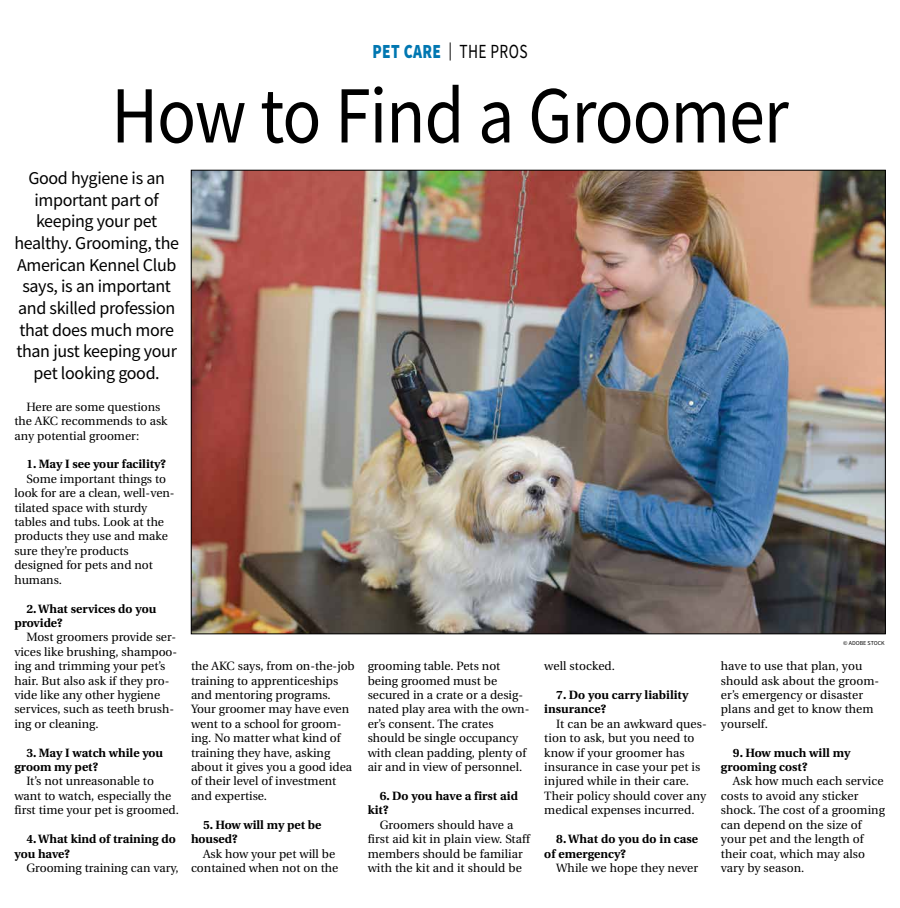
<style>
.page{position:relative;width:900px;height:908px;background:#fff}
.page>*{position:absolute;margin:0;border:0;box-sizing:border-box;transform-origin:0 0}
.t1{font:81px "Source Sans Pro";letter-spacing:-.015em;color:#000;scale:.89 1}
.t2{font:900 20px "Source Sans Pro";letter-spacing:.025em;color:#0077b1;scale:.77 1}
.t3{font:18px/21.6px "Source Sans Pro";letter-spacing:-.02em;color:#000;text-align:center}
.t4{font:12px/14.4px "Utopia";color:#000}
.t5{font:700 12px/14.4px "Utopia";color:#000}
.t6{font:6px "Source Sans Pro";color:#000}
.s1{font-weight:400;font-size:18px;color:#000}
.s2{font-weight:400;color:#000}
</style>
<div class="page">
<img style="left:193px;top:172px;width:691px;height:460px">
<h2 class="t2" style="left:372px;top:38px;width:203px">PET CARE <span class="s1">|</span> <span class="s2">THE PROS</span></h2>
<h1 class="t1" style="left:111px;top:64px;width:763px">How to Find a Groomer</h1>
<h3 class="t3" style="left:14px;top:167px;width:166px">Good hygiene is an important part of keeping your pet healthy. Grooming, the<br>American Kennel Club says, is an important and skilled profession that does much more than just keeping your pet looking good.</h3>
<p class="t4" style="left:14px;top:399px;width:155px;text-indent:12px">Here are some questions the AKC recommends to ask any potential groomer:</p>
<p class="t5" style="left:26px;top:457px;width:141px">1. May I see your facility?</p>
<p class="t4" style="left:14px;top:471px;width:162px;text-indent:12px">Some important things to look for are a clean, well-ven&shy;tilated space with sturdy tables and tubs. Look at the products they use and make sure they’re products designed for pets and not humans.</p>
<p class="t5" style="left:14px;top:601px;width:143px;text-indent:12px">2. What services do you provide?</p>
<p class="t4" style="left:14px;top:630px;width:164px;text-indent:12px">Most groomers provide ser&shy;vices like brushing, shampoo&shy;ing and trimming your pet’s hair. But also ask if they pro&shy;vide like any other hygiene services, such as teeth brush&shy;ing or cleaning.</p>
<p class="t5" style="left:14px;top:745px;width:150px;text-indent:12px">3. May I watch while you groom my pet?</p>
<p class="t4" style="left:14px;top:774px;width:166px;text-indent:12px">It’s not unreasonable to want to watch, especially the first time your pet is groomed.</p>
<p class="t5" style="left:14px;top:831px;width:163px;text-indent:12px">4. What kind of training do you have?</p>
<p class="t4" style="left:26px;top:860px;width:154px">Grooming training can vary,</p>
<p class="t4" style="left:191px;top:659px;width:165px">the AKC says, from on-the-job training to apprenticeships and mentoring programs.<br>Your groomer may have even went to a school for groom&shy;ing. No matter what kind of training they have, asking about it gives you a good idea of their level of investment and expertise.</p>
<p class="t5" style="left:191px;top:817px;width:132px;text-indent:12px">5. How will my pet be housed?</p>
<p class="t4" style="left:191px;top:846px;width:149px;text-align:right">Ask how your pet will be contained when not on the</p>
<p class="t4" style="left:368px;top:659px;width:163px">grooming table. Pets not being groomed must be secured in a crate or a desig&shy;nated play area with the own&shy;er’s consent. The crates should be single occupancy with clean padding, plenty of air and in view of personnel.</p>
<p class="t5" style="left:368px;top:788px;width:152px;text-indent:12px">6. Do you have a first aid kit?</p>
<p class="t4" style="left:368px;top:817px;width:164px;text-indent:12px">Groomers should have a first aid kit in plain view. Staff members should be familiar with the kit and it should be</p>
<p class="t4" style="left:544px;top:659px;width:72px">well stocked.</p>
<p class="t5" style="left:544px;top:687px;width:146px;text-indent:12px">7. Do you carry liability insurance?</p>
<p class="t4" style="left:544px;top:716px;width:164px;text-indent:12px">It can be an awkward ques&shy;tion to ask, but you need to know if your groomer has insurance in case your pet is injured while in their care.<br>Their policy should cover any medical expenses incurred.</p>
<p class="t5" style="left:544px;top:831px;width:155px;text-indent:12px">8. What do you do in case of emergency?</p>
<p class="t4" style="left:556px;top:860px;width:143px">While we hope they never</p>
<p class="t6" style="left:843px;top:638px;width:43px">© ADOBE STOCK</p>
<p class="t4" style="left:721px;top:659px;width:160px">have to use that plan, you should ask about the groom&shy;er’s emergency or disaster plans and get to know them yourself.</p>
<p class="t5" style="left:721px;top:745px;width:131px;text-indent:12px">9. How much will my grooming cost?</p>
<p class="t4" style="left:721px;top:774px;width:166px;text-indent:12px">Ask how much each service costs to avoid any sticker shock. The cost of a grooming can depend on the size of your pet and the length of their coat, which may also vary by season.</p>
</div>
